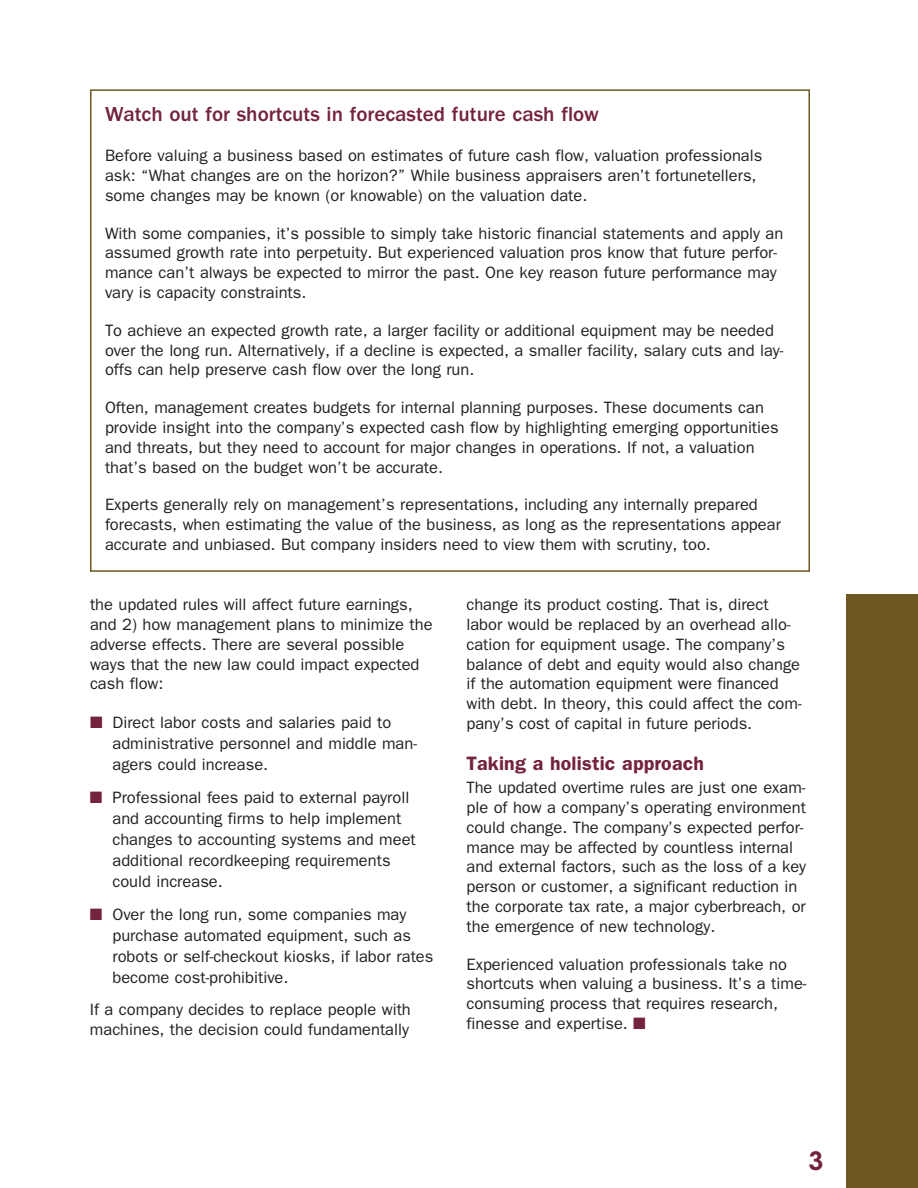
<style>
.page{position:relative;width:918px;height:1188px;background:#fff}
.page>*{position:absolute;margin:0;border:0;box-sizing:border-box;transform-origin:0 0}
.t1{font:600 25.05px "ITC Avant Garde Std";color:#73233d}
.t2{font:500 21px "ITC Franklin Gothic Std";color:#73233d}
.t3{font:600 19.5px "ITC Franklin Gothic Std";letter-spacing:.01em;color:#73233d}
.t4{font:16.5px/19.8px "ITC Franklin Gothic Std";color:#231f20}
.s1{color:#73233d}
</style>
<div class="page">
<div style="left:846px;top:594px;width:72px;height:594px;background:#6e5721"></div>
<div style="left:90px;top:89px;width:720px;height:483px;border:2px solid #6e5721"></div>
<p class="t2" style="left:105px;top:102px;width:495px">Watch out for shortcuts in forecasted future cash flow</p>
<p class="t4" style="left:105px;top:146px;width:659px">Before valuing a business based on estimates of future cash flow, valuation professionals ask: “What changes are on the horizon?” While business appraisers aren’t fortunetellers, some changes may be known (or knowable) on the valuation date.</p>
<p class="t4" style="left:105px;top:223px;width:680px">With some companies, it’s possible to simply take historic financial statements and apply an assumed growth rate into perpetuity. But experienced valuation pros know that future perfor&shy;mance can’t always be expected to mirror the past. One key reason future performance may vary is capacity constraints.</p>
<p class="t4" style="left:105px;top:320px;width:680px">To achieve an expected growth rate, a larger facility or additional equipment may be needed over the long run. Alternatively, if a decline is expected, a smaller facility, salary cuts and lay&shy;offs can help preserve cash flow over the long run.</p>
<p class="t4" style="left:105px;top:398px;width:675px">Often, management creates budgets for internal planning purposes. These documents can provide insight into the company’s expected cash flow by highlighting emerging opportunities and threats, but they need to account for major changes in operations. If not, a valuation that’s based on the budget won’t be accurate.</p>
<p class="t4" style="left:105px;top:495px;width:678px">Experts generally rely on management’s representations, including any internally prepared forecasts, when estimating the value of the business, as long as the representations appear accurate and unbiased. But company insiders need to view them with scrutiny, too.</p>
<p class="t4" style="left:90px;top:595px;width:344px">the updated rules will affect future earnings, and 2) how management plans to minimize the adverse effects. There are several possible ways that the new law could impact expected cash flow:</p>
<p class="t4" style="left:112px;top:712px;width:306px;line-height:21px;text-indent:-22px"><span class="s1">■</span> Direct labor costs and salaries paid to administrative personnel and middle man&shy;agers could increase.</p>
<p class="t4" style="left:112px;top:787px;width:305px;line-height:21px;text-indent:-22px"><span class="s1">■</span> Professional fees paid to external payroll and accounting firms to help implement changes to accounting systems and meet additional recordkeeping requirements could increase.</p>
<p class="t4" style="left:112px;top:904px;width:322px;line-height:21px;text-indent:-22px"><span class="s1">■</span> Over the long run, some companies may purchase automated equipment, such as robots or self-checkout kiosks, if labor rates become cost-prohibitive.</p>
<p class="t4" style="left:90px;top:1000px;width:322px">If a company decides to replace people with machines, the decision could fundamentally</p>
<p class="t4" style="left:466px;top:595px;width:337px">change its product costing. That is, direct labor would be replaced by an overhead allo&shy;cation for equipment usage. The company’s balance of debt and equity would also change if the automation equipment were financed with debt. In theory, this could affect the com&shy;pany’s cost of capital in future periods.</p>
<p class="t3" style="left:466px;top:752px;width:239px">Taking a holistic approach</p>
<p class="t4" style="left:466px;top:778px;width:341px">The updated overtime rules are just one exam&shy;ple of how a company’s operating environment could change. The company’s expected perfor&shy;mance may be affected by countless internal and external factors, such as the loss of a key person or customer, a significant reduction in the corporate tax rate, a major cyberbreach, or the emergence of new technology.</p>
<p class="t4" style="left:466px;top:954px;width:342px">Experienced valuation professionals take no shortcuts when valuing a business. It’s a time&shy;consuming process that requires research, finesse and expertise. <span class="s1">■</span></p>
<h1 class="t1" style="left:808px;top:1145px;width:17px">3</h1>
</div>
